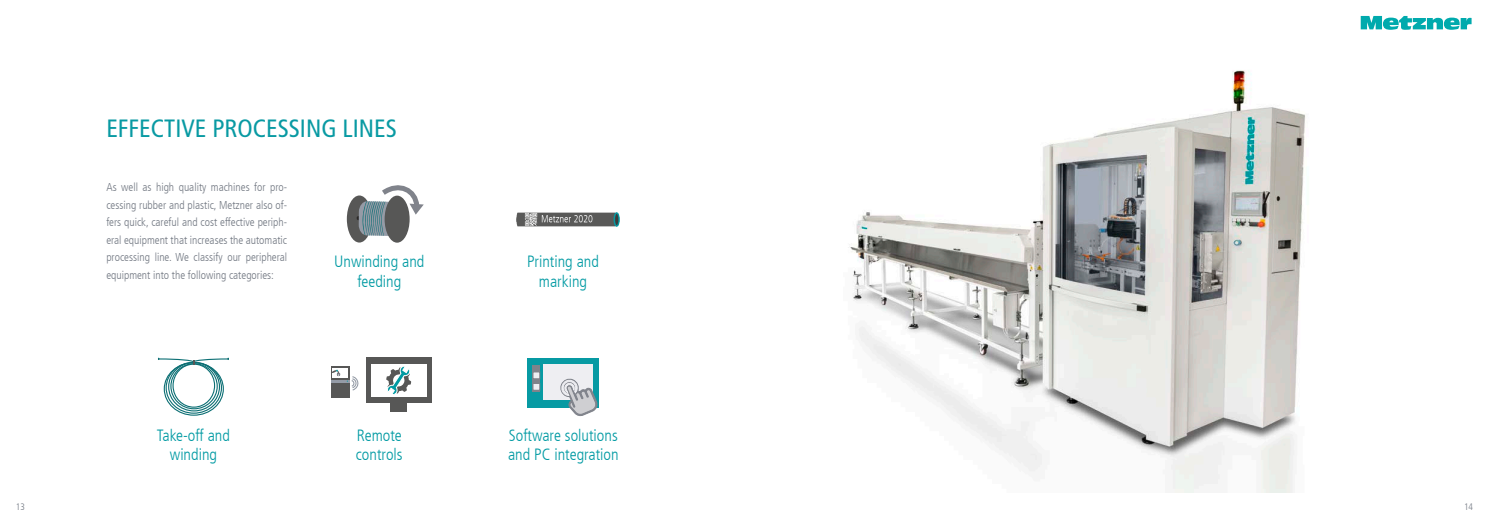
<style>
.page{position:relative;width:1489px;height:525px;background:#fff}
.page>*{position:absolute;margin:0;border:0;box-sizing:border-box;transform-origin:0 0}
.t1{font:condensed 25px "Frutiger";color:#099aa3}
.t2{font:300 condensed 16.25px/19.5px "Frutiger";color:#009aa3;text-align:center}
.t3{font:300 condensed 11.38px/17.5px "Frutiger";color:#747a84;text-align:justify}
.t4{font:300 condensed 9.38px "Frutiger";color:#747a84}
</style>
<div class="page">
<svg style="left:1360px;top:16px;width:111px;height:14px"></svg>
<div style="left:347px;top:195px;width:25px;height:47px;background:#575756;border-radius:50%"></div>
<div style="left:384px;top:195px;width:25px;height:47px;background:#575756;border-radius:50%"></div>
<svg style="left:356px;top:185px;width:68px;height:51px"></svg>
<div style="left:164px;top:362px;width:60px;height:53px;border:1px solid #0c6f74;border-radius:50%"></div>
<div style="left:166px;top:361px;width:56px;height:52px;border:1px solid #0c6f74;border-radius:50%"></div>
<div style="left:168px;top:362px;width:52px;height:49px;border:1px solid #0c6f74;border-radius:50%"></div>
<div style="left:172px;top:363px;width:43px;height:44px;border:1px solid #0c6f74;border-radius:50%"></div>
<div style="left:170px;top:363px;width:48px;height:46px;border:1px solid #0c6f74;border-radius:50%"></div>
<svg style="left:158px;top:357px;width:71px;height:8px"></svg>
<div style="left:527px;top:358px;width:72px;height:49px;background:#079aa3"></div>
<div style="left:543px;top:364px;width:50px;height:36px;background:#eeeef2"></div>
<div style="left:532px;top:364px;width:8px;height:27px;background:#80838b"></div>
<svg style="left:534px;top:373px;width:4px;height:4px"></svg>
<div style="left:532px;top:371px;width:8px;height:8px;border:1px solid #80838b"></div>
<div style="left:533px;top:383px;width:6px;height:7px;background:#eeeef2"></div>
<div style="left:532px;top:383px;width:8px;height:7px;border:1px solid #80838b"></div>
<svg style="left:559px;top:378px;width:39px;height:38px"></svg>
<div style="left:331px;top:366px;width:18px;height:14px;background:#575756"></div>
<div style="left:331px;top:379px;width:18px;height:19px;background:#575756"></div>
<div style="left:332px;top:368px;width:16px;height:10px;background:#fff"></div>
<div style="left:390px;top:402px;width:17px;height:9px;background:#575756"></div>
<div style="left:366px;top:357px;width:65px;height:46px;background:#575756"></div>
<div style="left:371px;top:364px;width:55px;height:32px;background:#fff"></div>
<svg style="left:386px;top:366px;width:25px;height:29px"></svg>
<svg style="left:331px;top:369px;width:28px;height:22px"></svg>
<img style="left:516px;top:212px;width:103px;height:15px">
<img style="left:848px;top:70px;width:458px;height:422px">
<p class="t1" style="left:106px;top:114px;width:292px">EFFECTIVE PROCESSING LINES</p>
<p class="t3" style="left:106px;top:179px;width:182px">As well as high quality machines for pro&shy;cessing rubber and plastic, Metzner also of&shy;fers quick, careful and cost effective periph&shy;eral equipment that increases the automatic processing line. We classify our peripheral equipment into the following categories:</p>
<p class="t2" style="left:334px;top:252px;width:92px">Unwinding and feeding</p>
<p class="t2" style="left:527px;top:252px;width:73px">Printing and marking</p>
<p class="t2" style="left:157px;top:425px;width:75px">Take-off and winding</p>
<p class="t2" style="left:357px;top:425px;width:47px">Remote</p>
<p class="t2" style="left:356px;top:445px;width:48px">controls</p>
<p class="t2" style="left:508px;top:425px;width:112px;text-align:left">Software solutions and PC integration</p>
<p class="t4" style="left:16px;top:501px;width:11px">13</p>
<p class="t4" style="left:1463px;top:501px;width:10px">14</p>
</div>
